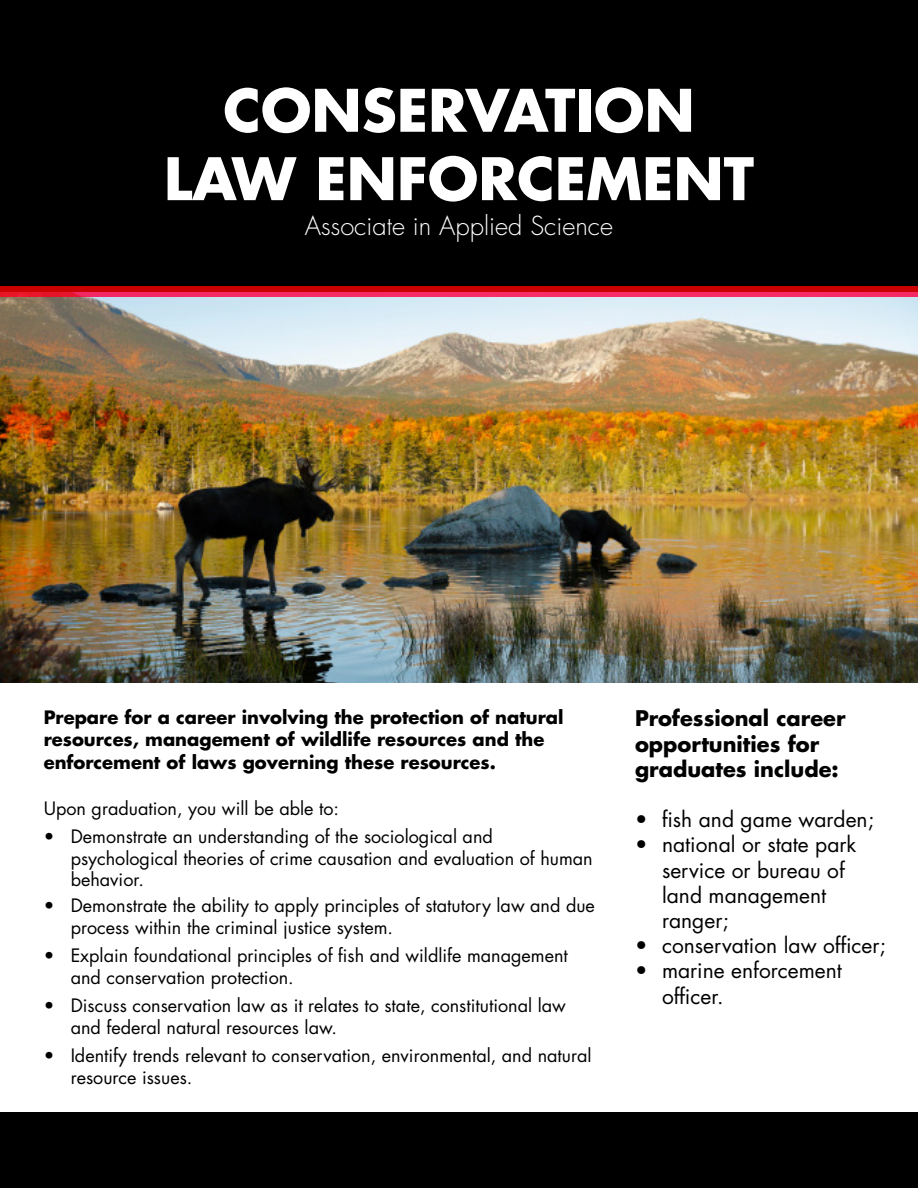
<style>
.page{position:relative;width:918px;height:1188px;background:#fff}
.page>*{position:absolute;margin:0;border:0;box-sizing:border-box;transform-origin:0 0}
.t1{font:700 57px/68.4px "Futura LT";color:#fff;text-align:center}
.t2{font:300 25.5px "Futura LT";color:#fff}
.t3{font:21px/25.2px "Futura LT";color:#000}
.t4{font:700 21px/25.2px "Futura LT";color:#000}
.Upon_Completion_Text{font:18px/21.6px "Futura LT";color:#000}
.t5{font:700 18px/22.5px "Futura LT";color:#000}
</style>
<div class="page">
<img style="left:0;top:297px;width:918px;height:386px">
<div style="left:0;top:1112px;width:918px;height:76px;background:#000"></div>
<div style="left:0;top:0;width:918px;height:292px;background:#000"></div>
<svg style="left:0;top:286px;width:918px;height:11px;fill:#cb0000"></svg>
<p class="t1" style="left:164px;top:75px;width:592px">CONSERVATION<br>LAW ENFORCEMENT</p>
<p class="t2" style="left:305px;top:210px;width:310px">Associate in Applied Science</p>
<p class="t5" style="left:44px;top:706px;width:521px">Prepare for a career involving the protection of natural resources, management of wildlife resources and the enforcement of laws governing these resources.</p>
<p class="Upon_Completion_Text" style="left:44px;top:798px;width:297px">Upon graduation, you will be able to:</p>
<p class="Upon_Completion_Text" style="left:71px;top:826px;width:524px;text-indent:-27px">• Demonstrate an understanding of the sociological and psychological theories of crime causation and evaluation of human behavior.</p>
<p class="Upon_Completion_Text" style="left:71px;top:895px;width:526px;text-indent:-27px">• Demonstrate the ability to apply principles of statutory law and due process within the criminal justice system.</p>
<p class="Upon_Completion_Text" style="left:71px;top:945px;width:499px;text-indent:-27px">• Explain foundational principles of fish and wildlife management and conservation protection.</p>
<p class="Upon_Completion_Text" style="left:71px;top:995px;width:497px;text-indent:-27px">• Discuss conservation law as it relates to state, constitutional law and federal natural resources law.</p>
<p class="Upon_Completion_Text" style="left:71px;top:1045px;width:522px;text-indent:-27px">• Identify trends relevant to conservation, environmental, and natural resource issues.</p>
<p class="t4" style="left:635px;top:706px;width:212px">Professional career opportunities for graduates include:</p>
<p class="t3" style="left:635px;top:807px;width:241px">• fish and game warden;</p>
<p class="t3" style="left:662px;top:832px;width:196px;text-indent:-27px">• national or state park service or bureau of land management ranger;</p>
<p class="t3" style="left:635px;top:933px;width:252px">• conservation law officer;</p>
<p class="t3" style="left:662px;top:958px;width:181px;text-indent:-27px">• marine enforcement officer.</p>
</div>
